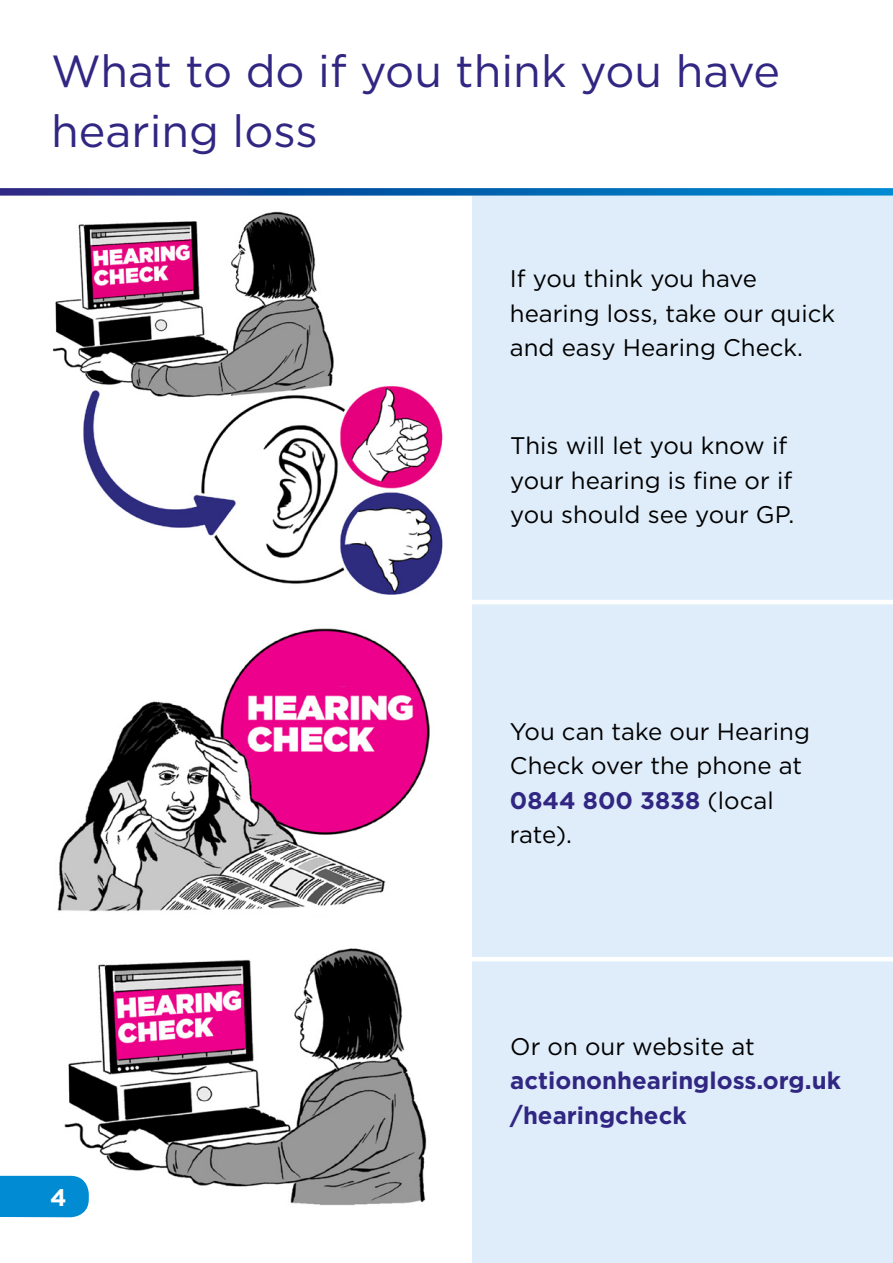
<style>
.page{position:relative;width:893px;height:1263px;background:#fff}
.page>*{position:absolute;margin:0;border:0;box-sizing:border-box;transform-origin:0 0}
.t1{font:45px/60px "Gotham";color:#312783}
.t2{font:24px/34.5px "Gotham";color:#000}
.t3{font:700 24px/34.5px "Gotham";color:#312783}
.t4{font:700 24px "Gotham";color:#fff}
.s1{font-weight:700;color:#312783}
.s2{font-weight:400;color:#000}
</style>
<div class="page">
<div style="left:473px;top:0;width:420px;height:1263px;background:#dfedfa"></div>
<div style="left:0;top:0;width:893px;height:196px;background:#fff"></div>
<svg style="left:0;top:188px;width:893px;height:8px;background:#1965af"></svg>
<hr style="left:0;top:600px;width:893px;height:4px;background:#fff">
<hr style="left:0;top:957px;width:893px;height:4px;background:#fff">
<img style="left:53px;top:211px;width:390px;height:384px">
<img style="left:51px;top:948px;width:376px;height:258px">
<img style="left:57px;top:628px;width:373px;height:284px">
<div style="left:0;top:1176px;width:89px;height:41px;background:#008bd2"></div>
<p class="t1" style="left:51px;top:40px;width:731px">What to do if you think you have hearing loss</p>
<p class="t2" style="left:510px;top:261px;width:327px">If you think you have hearing loss, take our quick and easy Hearing Check.</p>
<p class="t2" style="left:510px;top:428px;width:285px">This will let you know if your hearing is fine or if you should see your GP.</p>
<p class="t2" style="left:510px;top:714px;width:301px">You can take our Hearing<br>Check over the phone at<br><span class="s1">0844 800 3838</span> (local rate).</p>
<p class="t4" style="left:50px;top:1182px;width:18px">4</p>
<p class="t3" style="left:510px;top:1029px;width:332px"><span class="s2">Or on our website at </span>actiononhearingloss.org.uk /hearingcheck</p>
</div>
